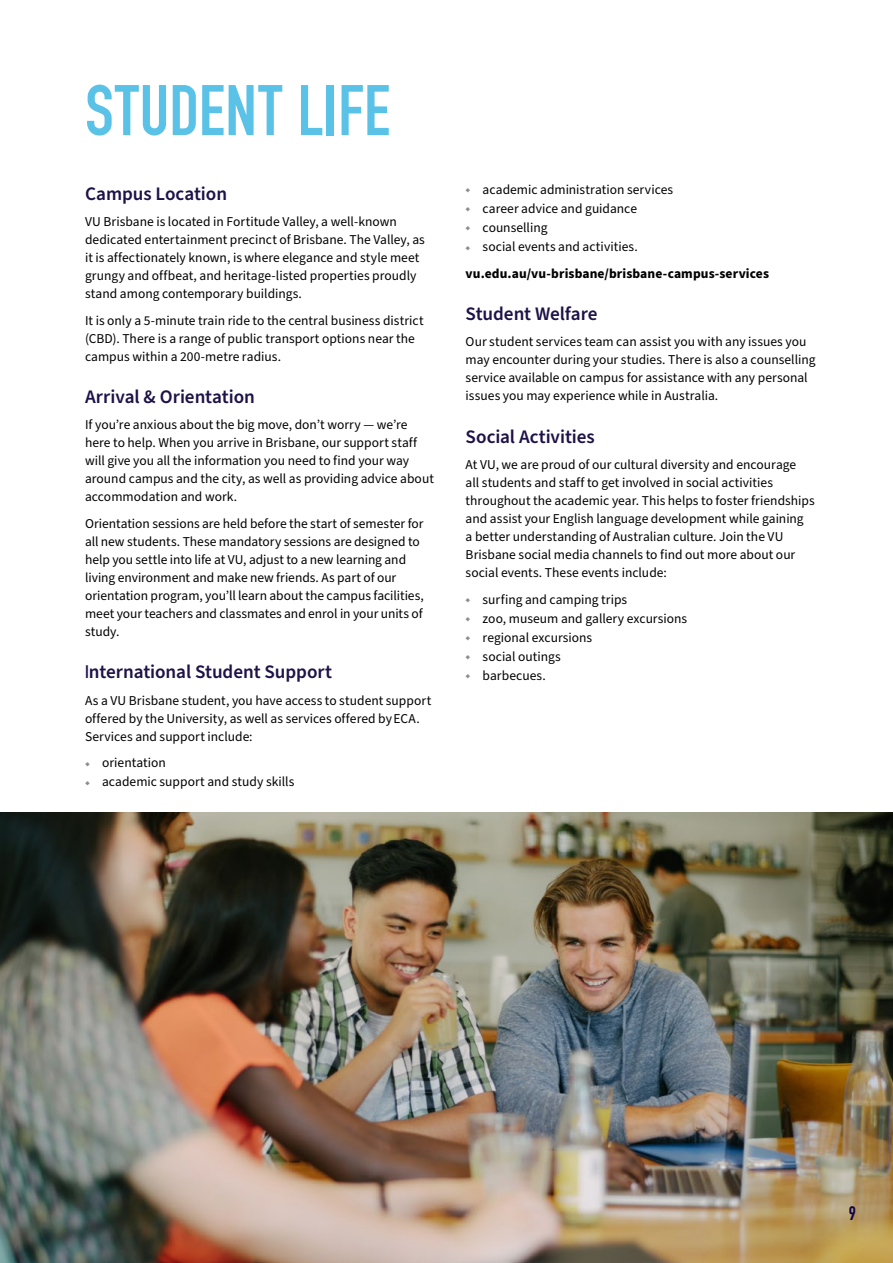
<style>
.page{position:relative;width:893px;height:1263px;background:#fff}
.page>*{position:absolute;margin:0;border:0;box-sizing:border-box;transform-origin:0 0}
.t1{font:75px "Engschrift DIND";color:#5bc2e7}
.t2{font:19.35px "DIN Engschrift LT Pro";color:#11034c}
.t3{font:600 19.2px "Source Sans Pro";letter-spacing:-.005em;color:#1e1248}
.t4{font:13.5px/18px "Source Sans Pro";color:#000}
.t5{font:700 13.5px/26.5px "Source Sans Pro";letter-spacing:.005em;color:#000}
.s1{font-family:"Engschrift DIND";font-weight:400}
.s2{font-size:8.1px;color:#8a8c8e}
.s3{font-weight:400;font-size:8.1px;color:#8a8c8e}
.s4{font-weight:400}
</style>
<div class="page">
<img style="left:0;top:812px;width:893px;height:451px">
<h1 class="t1" style="left:85px;top:70px;width:306px">STUDENT LIFE</h1>
<h3 class="t3" style="left:85px;top:180px;width:144px">Campus Location</h3>
<p class="t4" style="left:85px;top:213px;width:341px">VU Brisbane is located in Fortitude Valley, a well-known dedicated entertainment precinct of Brisbane. The Valley, as it is affectionately known, is where elegance and style meet grungy and offbeat, and heritage-listed properties proudly stand among contemporary buildings.</p>
<p class="t4" style="left:85px;top:312px;width:340px">It is only a 5-minute train ride to the central business district (CBD). There is a range of public transport options near the campus within a 200-metre radius.</p>
<h3 class="t3" style="left:85px;top:384px;width:171px">Arrival &amp; Orientation</h3>
<p class="t4" style="left:85px;top:416px;width:350px">If you’re anxious about the big move, don’t worry — we’re here to help. When you arrive in Brisbane, our support staff will give you all the information you need to find your way around campus and the city, as well as providing advice about accommodation and work.</p>
<p class="t4" style="left:85px;top:515px;width:340px">Orientation sessions are held before the start of semester for all new students. These mandatory sessions are designed to help you settle into life at VU, adjust to a new learning and living environment and make new friends. As part of our orientation program, you’ll learn about the campus facilities, meet your teachers and classmates and enrol in your units of study.</p>
<h3 class="t3" style="left:85px;top:659px;width:249px"><span class="s1">I</span>nternational Student Support</h3>
<p class="t4" style="left:85px;top:692px;width:348px">As a VU Brisbane student, you have access to student support offered by the University, as well as services offered by ECA.<br>Services and support include:</p>
<p class="t4" style="left:85px;top:754px;width:82px"><span class="s2">◆</span> orientation</p>
<p class="t4" style="left:85px;top:773px;width:211px"><span class="s2">◆</span> academic support and study skills</p>
<p class="t4" style="left:466px;top:181px;width:209px"><span class="s2">◆</span> academic administration services</p>
<p class="t4" style="left:466px;top:200px;width:173px"><span class="s2">◆</span> career advice and guidance</p>
<p class="t4" style="left:466px;top:219px;width:83px"><span class="s2">◆</span> counselling</p>
<p class="t5" style="left:466px;top:234px;width:305px"><span class="s3">◆</span> <span class="s4">social events and activities. </span>vu.edu.au/vu-brisbane/brisbane-campus-services</p>
<h3 class="t3" style="left:466px;top:301px;width:133px">Student Welfare</h3>
<p class="t4" style="left:466px;top:333px;width:351px">Our student services team can assist you with any issues you may encounter during your studies. There is also a counselling service available on campus for assistance with any personal issues you may experience while in Australia.</p>
<h3 class="t3" style="left:466px;top:423px;width:131px">Social Activities</h3>
<p class="t4" style="left:466px;top:456px;width:350px">At VU, we are proud of our cultural diversity and encourage<br>all students and staff to get involved in social activities throughout the academic year. This helps to foster friendships and assist your English language development while gaining<br>a better understanding of Australian culture. Join the VU Brisbane social media channels to find out more about our social events. These events include:</p>
<p class="t4" style="left:466px;top:591px;width:163px"><span class="s2">◆</span> surfing and camping trips</p>
<p class="t4" style="left:466px;top:610px;width:223px"><span class="s2">◆</span> zoo, museum and gallery excursions</p>
<p class="t4" style="left:466px;top:629px;width:128px"><span class="s2">◆</span> regional excursions</p>
<p class="t4" style="left:466px;top:648px;width:97px"><span class="s2">◆</span> social outings</p>
<p class="t4" style="left:466px;top:667px;width:82px"><span class="s2">◆</span> barbecues.</p>
<h2 class="t2" style="left:849px;top:1202px;width:9px">9</h2>
</div>
